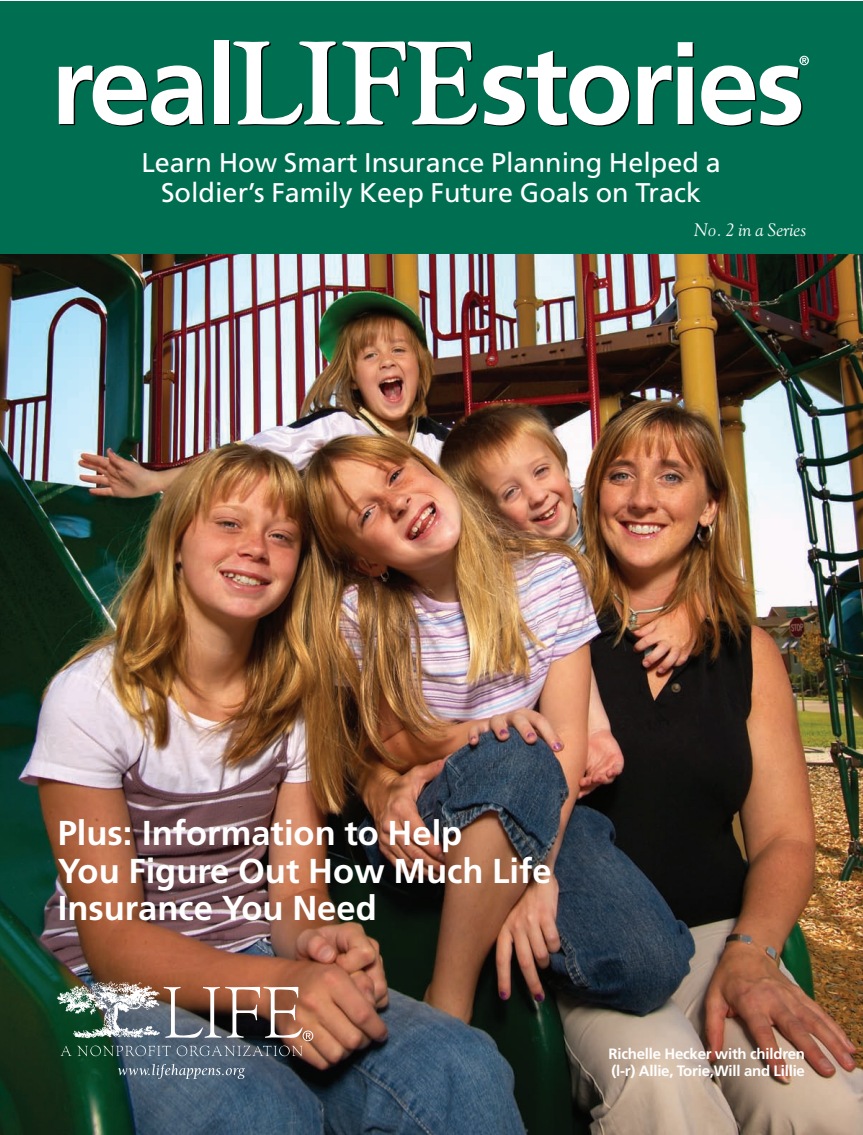
<style>
.page{position:relative;width:863px;height:1135px;background:#fff}
.page>*{position:absolute;margin:0;border:0;box-sizing:border-box;transform-origin:0 0}
.t1{font:700 34.5px/37.5px "Frutiger";color:#fff}
.t2{font:27px/30px "Frutiger";color:#fff;text-align:center}
.t3{font:italic 18px "Goudy";color:#fff}
.t4{font:700 15px/16.5px "Frutiger";letter-spacing:-.015em;color:#fff}
</style>
<div class="page">
<img style="left:0;top:254px;width:863px;height:880px">
<img style="left:171px;top:986px;width:142px;height:70px">
<svg style="left:118px;top:1063px;width:127px;height:15px;background:#667888"></svg>
<img style="left:51px;top:973px;width:120px;height:85px">
<div style="left:0;top:1px;width:863px;height:253px;background:#006e51"></div>
<div style="left:215px;top:42px;width:15px;height:83px;background:#fff"></div>
<svg style="left:59px;top:65px;width:145px;height:61px"></svg>
<div style="left:213px;top:41px;width:15px;height:83px;background:#fff"></div>
<svg style="left:233px;top:41px;width:397px;height:85px"></svg>
<svg style="left:638px;top:42px;width:56px;height:83px"></svg>
<svg style="left:701px;top:56px;width:108px;height:70px"></svg>
<p class="t2" style="left:141px;top:150px;width:581px">Learn How Smart Insurance Planning Helped a<br>Soldier’s Family Keep Future Goals on Track</p>
<p class="t3" style="left:694px;top:220px;width:114px">No. 2 in a Series</p>
<p class="t1" style="left:58px;top:817px;width:495px">Plus: Information to Help<br>You Figure Out How Much Life<br>Insurance You Need</p>
<p class="t4" style="left:608px;top:1046px;width:198px">Richelle Hecker with children (l-r) Allie, Torie,Will and Lillie</p>
</div>
